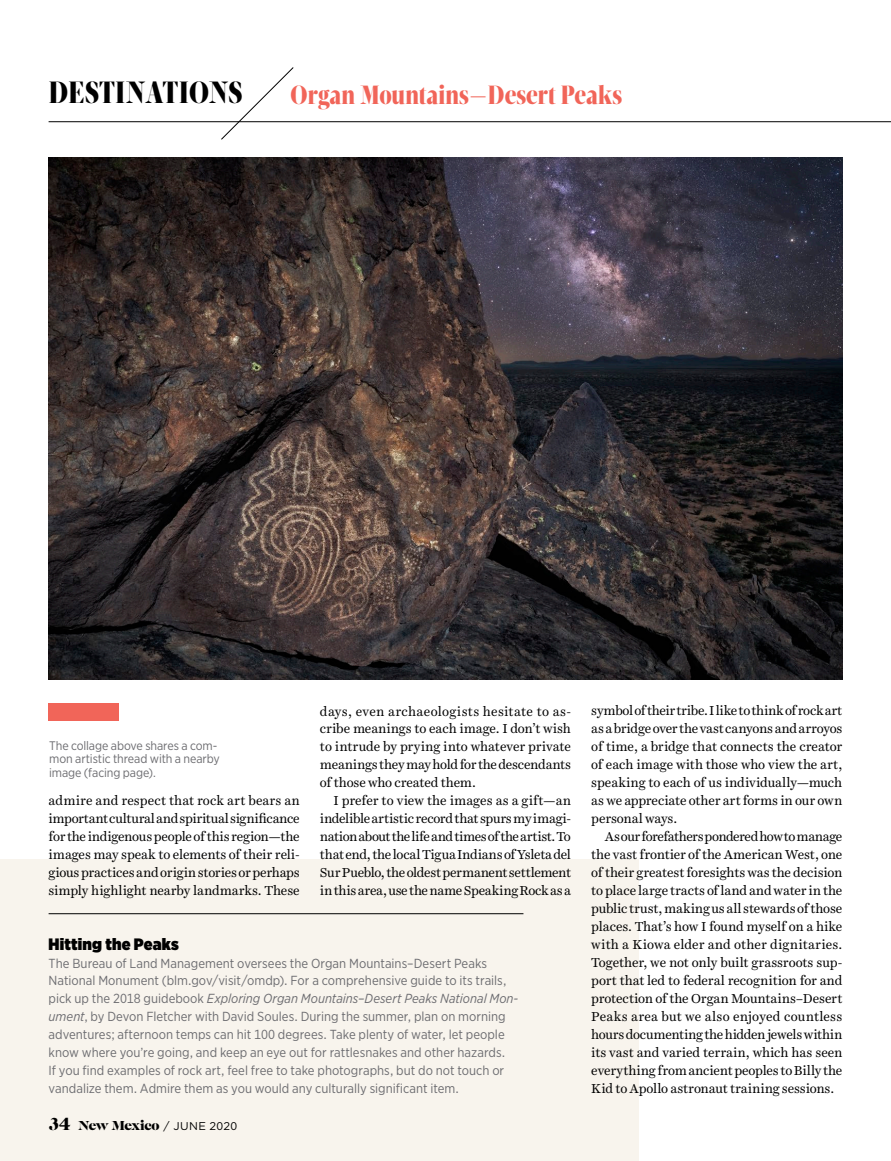
<style>
.page{position:relative;width:891px;height:1161px;background:#fff}
.page>*{position:absolute;margin:0;border:0;box-sizing:border-box;transform-origin:0 0}
.t1{font:900 31.5px "Velino Compressed Display";color:#000}
.t2{font:900 27px "Velino Compressed Display";letter-spacing:-.005em;color:#f16559}
.t3{font:900 16.5px "Gotham Narrow";letter-spacing:.015em;color:#000}
.t4{font:13.5px "Caslon Gra D";letter-spacing:-.03em;color:#000}
.t5{font:13.2px/18px "Harriet Test Text";letter-spacing:-.015em;color:#000;text-align:justify}
.t6{font:13.2px/18px "Gotham Narrow";color:#6d6d71}
.t7{font:12.3px/13.8px "Gotham Narrow";letter-spacing:-.005em;color:#6d6d71}
.s1{font-family:"Velino Text";font-weight:700}
.s2{font-style:italic}
.s3{font-size:18px}
.s4{font-family:"Gotham";font-size:11.25px}
</style>
<div class="page">
<div style="left:0;top:860px;width:639px;height:301px;background:#f8f4ed"></div>
<svg style="left:221px;top:67px;width:73px;height:73px"></svg>
<hr style="left:49px;top:121px;width:842px;height:1px;background:#000">
<hr style="left:49px;top:913px;width:474px;height:1px;background:#000">
<img style="left:49px;top:157px;width:793px;height:523px">
<div style="left:49px;top:704px;width:70px;height:18px;background:#f16559"></div>
<h1 class="t1" style="left:49px;top:74px;width:195px">DESTINATIONS</h1>
<h2 class="t2" style="left:290px;top:78px;width:334px">Organ Mountains<span class="s1">—</span>Desert Peaks</h2>
<p class="t7" style="left:49px;top:738px;width:172px">The collage above shares a com&shy;mon artistic thread with a nearby image (facing page).</p>
<p class="t5" style="left:49px;top:792px;width:253px">admire and respect that rock art bears an important cultural and spiritual significance for the indigenous people of this region—the images may speak to elements of their reli&shy;gious practices and origin stories or perhaps simply highlight nearby landmarks. These</p>
<p class="t5" style="left:320px;top:702px;width:253px">days, even archaeologists hesitate to as&shy;cribe meanings to each image. I don’t wish to intrude by prying into whatever private meanings they may hold for the descendants of those who created them.</p>
<p class="t5" style="left:320px;top:792px;width:253px;text-indent:14px">I prefer to view the images as a gift—an indelible artistic record that spurs my imagi&shy;nation about the life and times of the artist. To that end, the local Tigua Indians of Ysleta del Sur Pueblo, the oldest permanent settlement in this area, use the name Speaking Rock as a</p>
<p class="t3" style="left:49px;top:933px;width:132px">Hitting the Peaks</p>
<p class="t6" style="left:49px;top:954px;width:471px">The Bureau of Land Management oversees the Organ Mountains–Desert Peaks National Monument (blm.gov/visit/omdp). For a comprehensive guide to its trails, pick up the 2018 guidebook <span class="s2">Exploring Organ Mountains–Desert Peaks National Mon&shy;ument</span>, by Devon Fletcher with David Soules. During the summer, plan on morning adventures; afternoon temps can hit 100 degrees. Take plenty of water, let people know where you’re going, and keep an eye out for rattlesnakes and other hazards.<br>If you find examples of rock art, feel free to take photographs, but do not touch or vandalize them. Admire them as you would any culturally significant item.</p>
<p class="t4" style="left:49px;top:1117px;width:190px"><span class="s3">34</span> New Mexico <span class="s4">/ JUNE 2020</span></p>
<p class="t5" style="left:591px;top:702px;width:253px">symbol of their tribe. I like to think of rock art as a bridge over the vast canyons and arroyos of time, a bridge that connects the creator of each image with those who view the art, speaking to each of us individually—much as we appreciate other art forms in our own personal ways.</p>
<p class="t5" style="left:591px;top:828px;width:253px;text-indent:14px">As our forefathers pondered how to manage the vast frontier of the American West, one of their greatest foresights was the decision to place large tracts of land and water in the public trust, making us all stewards of those places. That’s how I found myself on a hike with a Kiowa elder and other dignitaries.<br>Together, we not only built grassroots sup&shy;port that led to federal recognition for and protection of the Organ Mountains–Desert Peaks area but we also enjoyed countless hours documenting the hidden jewels within its vast and varied terrain, which has seen everything from ancient peoples to Billy the Kid to Apollo astronaut training sessions.</p>
</div>
